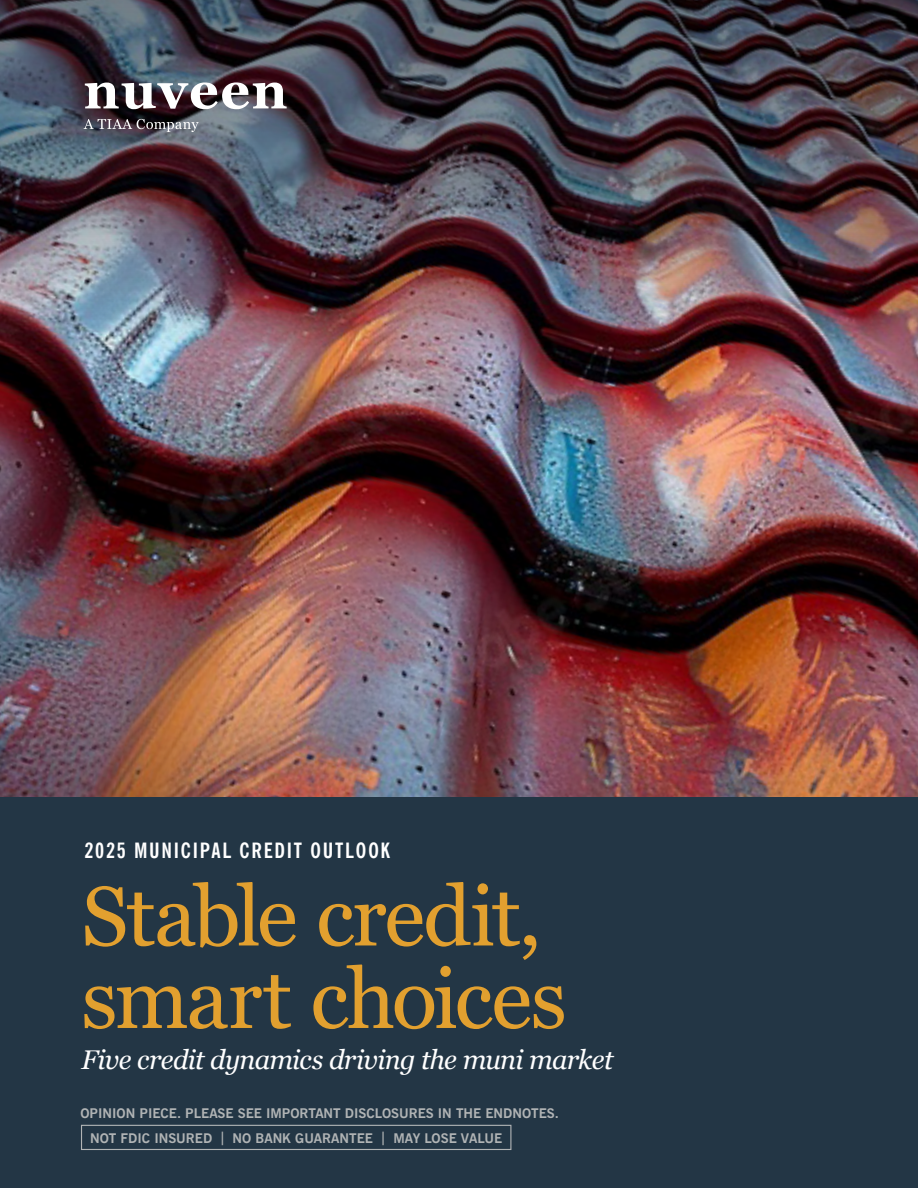
<style>
.page{position:relative;width:918px;height:1188px;background:#fff}
.page>*{position:absolute;margin:0;border:0;box-sizing:border-box;transform-origin:0 0}
.t1{font:84px/82.5px "Georgia";letter-spacing:-.025em;color:#e2a02f}
.t2{font:italic 27px "Georgia";letter-spacing:-.025em;color:#fff}
.Title_page-viewpoints{font:700 condensed 21px "News Gothic BT";letter-spacing:.085em;color:#fff}
.Use_disclosure{font:700 13.5px "News Gothic BT";color:#b1b4b5}
.Not_No_May_Bank_disclosure__Border{font:700 13.5px "News Gothic BT";color:#b1b4b5}
</style>
<div class="page">
<img style="left:0;top:475px;width:918px;height:322px">
<img style="left:0;top:0;width:918px;height:475px">
<div style="left:0;top:797px;width:918px;height:391px;background:#233645"></div>
<svg style="left:85px;top:82px;width:202px;height:27px"></svg>
<svg style="left:84px;top:119px;width:115px;height:13px"></svg>
<div style="left:81px;top:1125px;width:430px;height:25px;border:1px solid #b1b4b5"></div>
<p class="Title_page-viewpoints" style="left:84px;top:838px;width:307px">2025 MUNICIPAL CREDIT OUTLOOK</p>
<p class="t1" style="left:81px;top:872px;width:487px">Stable credit, smart choices</p>
<p class="t2" style="left:81px;top:1040px;width:534px">Five credit dynamics driving the muni market</p>
<p class="Use_disclosure" style="left:80px;top:1105px;width:480px">OPINION PIECE. PLEASE SEE IMPORTANT DISCLOSURES IN THE ENDNOTES.</p>
<p class="Not_No_May_Bank_disclosure__Border" style="left:90px;top:1130px;width:414px">NOT FDIC INSURED | NO BANK GUARANTEE | MAY LOSE VALUE</p>
</div>
